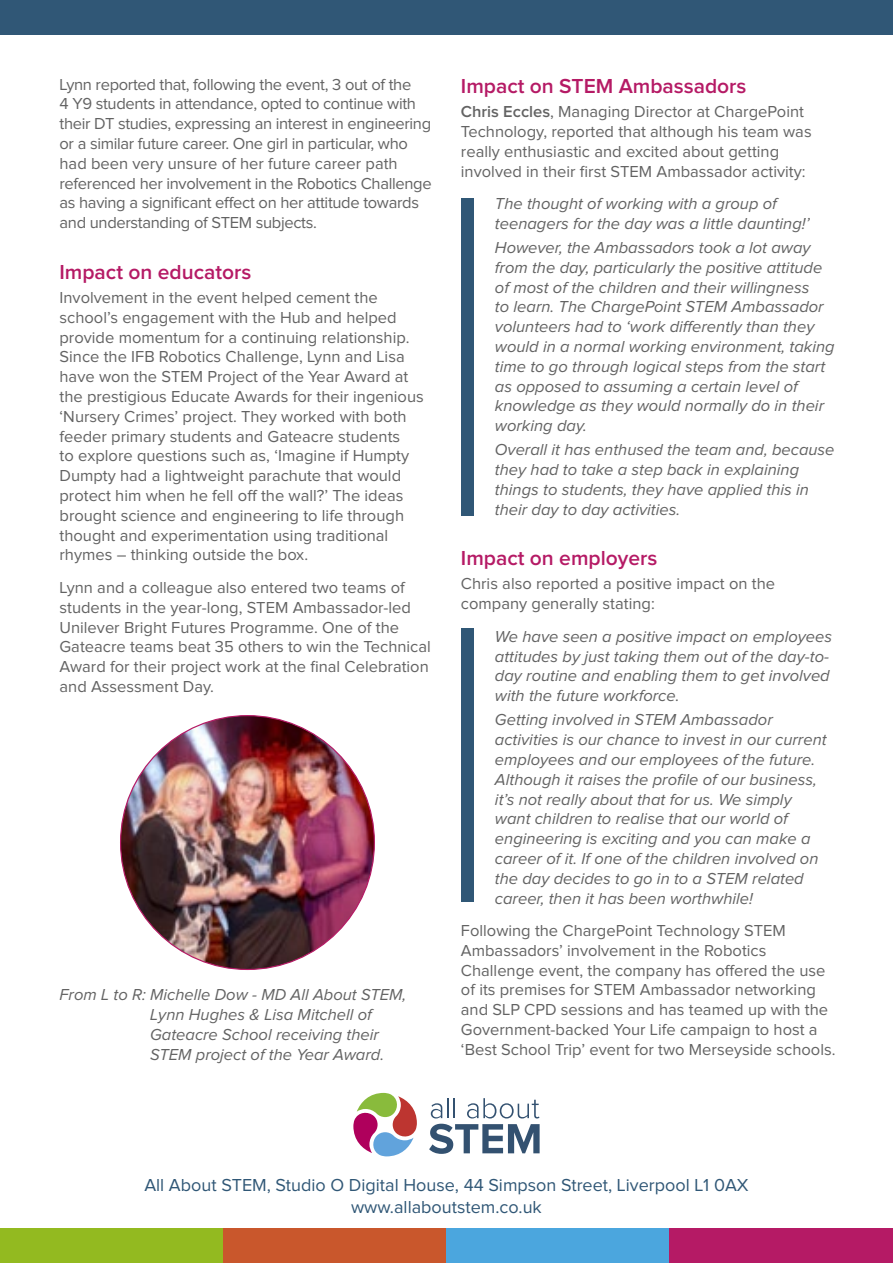
<style>
.page{position:relative;width:893px;height:1263px;background:#fff}
.page>*{position:absolute;margin:0;border:0;box-sizing:border-box;transform-origin:0 0}
.t1{font:600 21px "Proxima Nova";color:#b51a65}
.t2{font:18px "Proxima Nova";color:#305776}
.t3{font:16.5px/19.8px "Proxima Nova";color:#636363}
.t4{font:italic 16.5px/19.8px "Proxima Nova";color:#636363}
.t5{font:16.5px/19.8px "Proxima Nova";letter-spacing:-.02em;color:#636363}
.s1{font-weight:600}
</style>
<div class="page">
<div style="left:0;top:1229px;width:223px;height:34px;background:#93ba20"></div>
<div style="left:223px;top:1229px;width:223px;height:34px;background:#c9572c"></div>
<div style="left:446px;top:1229px;width:224px;height:34px;background:#4ba6de"></div>
<div style="left:670px;top:1229px;width:223px;height:34px;background:#b51a65"></div>
<div style="left:0;top:0;width:893px;height:34px;background:#305776"></div>
<div style="left:461px;top:198px;width:13px;height:317px;background:#305776"></div>
<svg style="left:353px;top:1093px;width:64px;height:63px"></svg>
<svg style="left:429px;top:1124px;width:111px;height:30px"></svg>
<svg style="left:431px;top:1103px;width:11px;height:15px"></svg>
<hr style="left:447px;top:1098px;width:2px;height:20px;background:#335170">
<svg style="left:454px;top:1098px;width:1px;height:20px"></svg>
<svg style="left:467px;top:1098px;width:72px;height:20px"></svg>
<img style="left:121px;top:716px;width:253px;height:253px;border-radius:127px">
<div style="left:461px;top:628px;width:13px;height:273px;background:#305776"></div>
<p class="t5" style="left:60px;top:75px;width:374px">Lynn reported that, following the event, 3 out of the<br>4 Y9 students in attendance, opted to continue with their DT studies, expressing an interest in engineering or a similar future career. One girl in particular, who had been very unsure of her future career path referenced her involvement in the Robotics Challenge as having a significant effect on her attitude towards and understanding of STEM subjects.</p>
<p class="t1" style="left:60px;top:262px;width:193px">Impact on educators</p>
<p class="t3" style="left:60px;top:288px;width:366px">Involvement in the event helped cement the school’s engagement with the Hub and helped provide momentum for a continuing relationship.<br>Since the IFB Robotics Challenge, Lynn and Lisa have won the STEM Project of the Year Award at the prestigious Educate Awards for their ingenious ‘Nursery Crimes’ project. They worked with both feeder primary students and Gateacre students<br>to explore questions such as, ‘Imagine if Humpty Dumpty had a lightweight parachute that would protect him when he fell off the wall?’ The ideas brought science and engineering to life through thought and experimentation using traditional rhymes – thinking outside the box.</p>
<p class="t3" style="left:60px;top:578px;width:373px">Lynn and a colleague also entered two teams of students in the year-long, STEM Ambassador-led Unilever Bright Futures Programme. One of the Gateacre teams beat 35 others to win the Technical Award for their project work at the final Celebration and Assessment Day.</p>
<p class="t4" style="left:150px;top:985px;width:258px;text-indent:-91px">From L to R: Michelle Dow - MD All About STEM, Lynn Hughes &amp; Lisa Mitchell of Gateacre School receiving their STEM project of the Year Award.</p>
<p class="t1" style="left:461px;top:77px;width:287px">Impact on STEM Ambassadors</p>
<p class="t3" style="left:461px;top:102px;width:352px"><span class="s1">Chris Eccles</span>, Managing Director at ChargePoint Technology, reported that although his team was really enthusiastic and excited about getting involved in their first STEM Ambassador activity:</p>
<p class="t4" style="left:495px;top:194px;width:316px">The thought of working with a group of teenagers for the day was a little daunting!’</p>
<p class="t4" style="left:495px;top:238px;width:341px">However, the Ambassadors took a lot away from the day, particularly the positive attitude of most of the children and their willingness<br>to learn. The ChargePoint STEM Ambassador volunteers had to ‘work differently than they would in a normal working environment, taking time to go through logical steps from the start as opposed to assuming a certain level of knowledge as they would normally do in their working day.</p>
<p class="t4" style="left:495px;top:441px;width:341px">Overall it has enthused the team and, because they had to take a step back in explaining things to students, they have applied this in their day to day activities.</p>
<p class="t1" style="left:461px;top:549px;width:198px">Impact on employers</p>
<p class="t3" style="left:461px;top:575px;width:316px">Chris also reported a positive impact on the company generally stating:</p>
<p class="t4" style="left:495px;top:627px;width:339px">We have seen a positive impact on employees attitudes by just taking them out of the day-to&shy;day routine and enabling them to get involved with the future workforce.</p>
<p class="t4" style="left:495px;top:711px;width:333px">Getting involved in STEM Ambassador activities is our chance to invest in our current employees and our employees of the future.<br>Although it raises the profile of our business, it’s not really about that for us. We simply want children to realise that our world of engineering is exciting and you can make a career of it. If one of the children involved on the day decides to go in to a STEM related career, then it has been worthwhile!</p>
<p class="t3" style="left:461px;top:921px;width:376px">Following the ChargePoint Technology STEM Ambassadors’ involvement in the Robotics Challenge event, the company has offered the use of its premises for STEM Ambassador networking and SLP CPD sessions and has teamed up with the Government-backed Your Life campaign to host a ‘Best School Trip’ event for two Merseyside schools.</p>
<p class="t2" style="left:144px;top:1177px;width:606px">All About STEM, Studio O Digital House, 44 Simpson Street, Liverpool L1 0AX</p>
<p class="t2" style="left:351px;top:1198px;width:192px">www.allaboutstem.co.uk</p>
</div>
